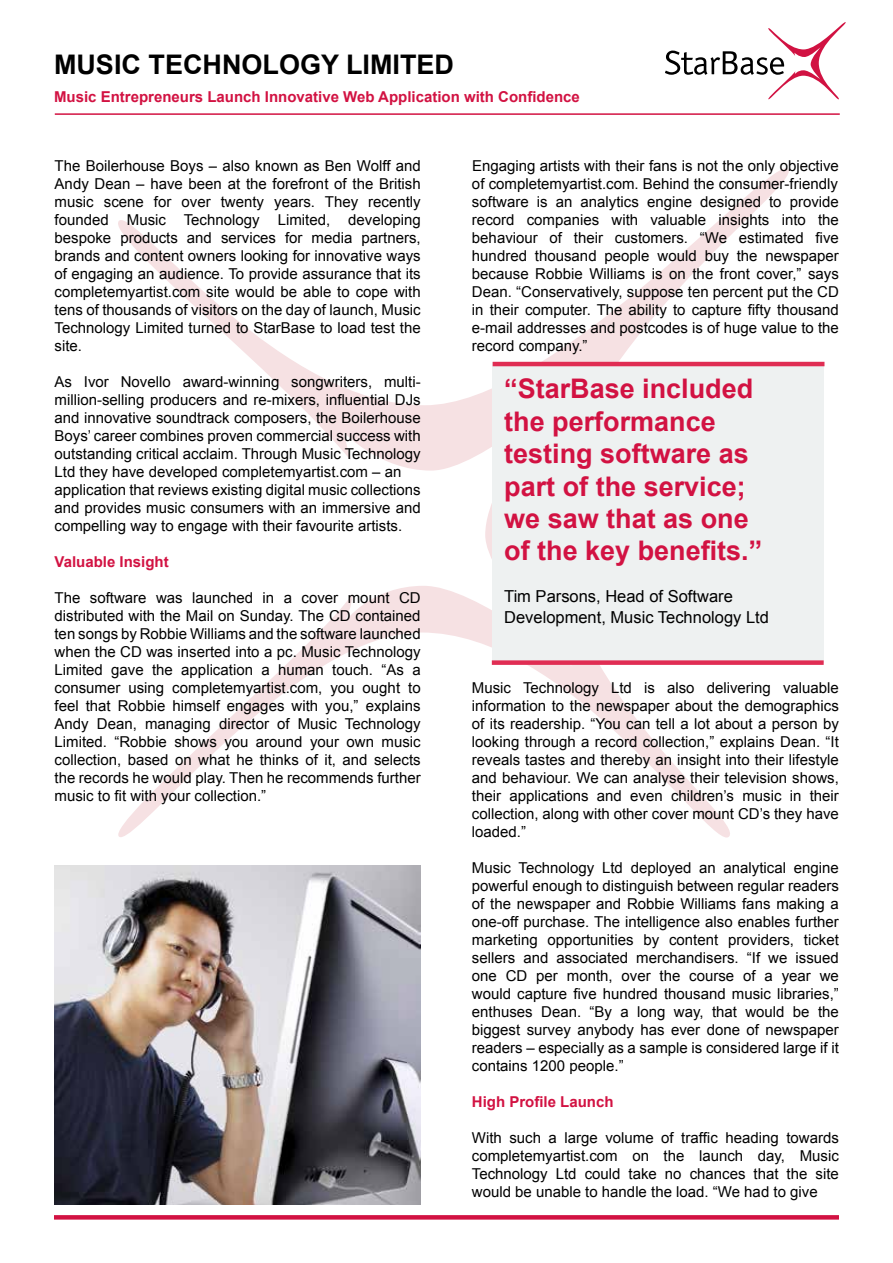
<style>
.page{position:relative;width:893px;height:1263px;background:#fff}
.page>*{position:absolute;margin:0;border:0;box-sizing:border-box;transform-origin:0 0}
.t1{font:700 27px/32.4px "Arial";color:#d21242}
.t2{font:700 27px "Arial";color:#000}
.t3{font:16.5px/21.6px "Arial";color:#000}
.t4{font:15px/18px "Arial";color:#000;text-align:justify}
.t5{font:700 15px "Arial";color:#d21242}
</style>
<div class="page">
<svg style="left:118px;top:168px;width:686px;height:669px"></svg>
<hr style="left:55px;top:113px;width:785px;height:2px;background:#d21242">
<div style="left:492px;top:362px;width:332px;height:300px;background:#eef1f1"></div>
<hr style="left:493px;top:362px;width:331px;height:4px;background:#e02d53">
<div style="left:492px;top:660px;width:332px;height:5px;background:#e02d53"></div>
<svg style="left:54px;top:1215px;width:785px;height:4px;background:#d31847"></svg>
<img style="left:55px;top:865px;width:366px;height:340px">
<svg style="left:665px;top:22px;width:181px;height:77px"></svg>
<h1 class="t2" style="left:54px;top:46px;width:402px">MUSIC TECHNOLOGY LIMITED</h1>
<p class="t5" style="left:54px;top:87px;width:527px">Music Entrepreneurs Launch Innovative Web Application with Confidence</p>
<p class="t4" style="left:55px;top:157px;width:368px">The Boilerhouse Boys – also known as Ben Wolff and Andy Dean – have been at the forefront of the British music scene for over twenty years. They recently founded Music Technology Limited, developing bespoke products and services for media partners, brands and content owners looking for innovative ways of engaging an audience. To provide assurance that its completemyartist.com site would be able to cope with tens of thousands of visitors on the day of launch, Music Technology Limited turned to StarBase to load test the site.</p>
<p class="t4" style="left:55px;top:373px;width:368px;text-align:left">As Ivor Novello award-winning songwriters, multi&shy;million-selling producers and re-mixers, influential DJs and innovative soundtrack composers, the Boilerhouse Boys’ career combines proven commercial success with outstanding critical acclaim. Through Music Technology Ltd they have developed completemyartist.com – an application that reviews existing digital music collections and provides music consumers with an immersive and compelling way to engage with their favourite artists.</p>
<p class="t5" style="left:55px;top:552px;width:116px">Valuable Insight</p>
<p class="t4" style="left:54px;top:589px;width:368px">The software was launched in a cover mount CD distributed with the Mail on Sunday. The CD contained ten songs by Robbie Williams and the software launched when the CD was inserted into a pc. Music Technology Limited gave the application a human touch. “As a consumer using completemyartist.com, you ought to feel that Robbie himself engages with you,” explains Andy Dean, managing director of Music Technology Limited. “Robbie shows you around your own music collection, based on what he thinks of it, and selects the records he would play. Then he recommends further music to fit with your collection.”</p>
<p class="t4" style="left:472px;top:157px;width:368px">Engaging artists with their fans is not the only objective of completemyartist.com. Behind the consumer-friendly software is an analytics engine designed to provide record companies with valuable insights into the behaviour of their customers. “We estimated five hundred thousand people would buy the newspaper because Robbie Williams is on the front cover,” says Dean. “Conservatively, suppose ten percent put the CD in their computer. The ability to capture fifty thousand e-mail addresses and postcodes is of huge value to the record company.”</p>
<h1 class="t1" style="left:504px;top:374px;width:260px">“StarBase included the performance testing software as part of the service; we saw that as one of the key benefits.”</h1>
<p class="t3" style="left:504px;top:585px;width:266px">Tim Parsons, Head of Software<br>Development, Music Technology Ltd</p>
<p class="t4" style="left:472px;top:679px;width:368px">Music Technology Ltd is also delivering valuable information to the newspaper about the demographics of its readership. “You can tell a lot about a person by looking through a record collection,” explains Dean. “It reveals tastes and thereby an insight into their lifestyle and behaviour. We can analyse their television shows, their applications and even children’s music in their collection, along with other cover mount CD’s they have loaded.”</p>
<p class="t4" style="left:472px;top:859px;width:368px">Music Technology Ltd deployed an analytical engine powerful enough to distinguish between regular readers of the newspaper and Robbie Williams fans making a one-off purchase. The intelligence also enables further marketing opportunities by content providers, ticket sellers and associated merchandisers. “If we issued one CD per month, over the course of a year we would capture five hundred thousand music libraries,” enthuses Dean. “By a long way, that would be the biggest survey anybody has ever done of newspaper readers – especially as a sample is considered large if it contains 1200 people.”</p>
<p class="t5" style="left:472px;top:1092px;width:143px">High Profile Launch</p>
<p class="t4" style="left:472px;top:1129px;width:368px">With such a large volume of traffic heading towards completemyartist.com on the launch day, Music Technology Ltd could take no chances that the site would be unable to handle the load. “We had to give</p>
</div>
